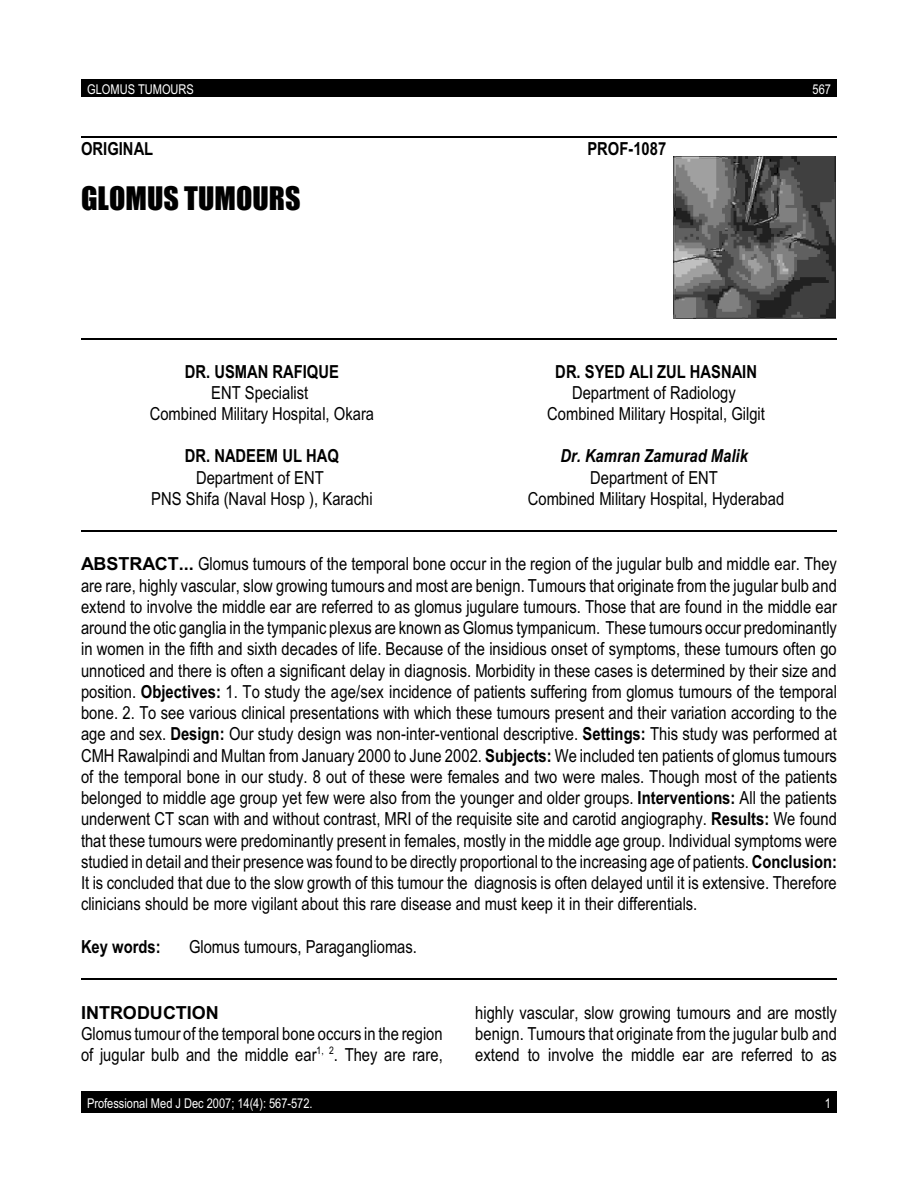
<style>
.page{position:relative;width:918px;height:1188px;background:#fff}
.page>*{position:absolute;margin:0;border:0;box-sizing:border-box;transform-origin:0 0}
.t1{font:30px "Impact";letter-spacing:.005em;color:#000}
.t2{font:18px/21.3px "Arial Narrow";color:#000;text-align:center}
.t3{font:700 18px "Arial Narrow";color:#000}
.t4{font:italic 700 18px "Arial Narrow";letter-spacing:.005em;color:#000}
.t5{font:700 18px "Arial";letter-spacing:.005em;color:#000}
.t6{font:13.5px "Arial Narrow";color:#fff}
.t7{font:10.5px "Arial Narrow";color:#000}
.s1{font-family:"Arial";font-weight:700}
.s2{font-weight:700}
</style>
<div class="page">
<div style="left:81px;top:79px;width:756px;height:18px;background:#000"></div>
<div style="left:81px;top:1092px;width:756px;height:21px;background:#000"></div>
<hr style="left:81px;top:136px;width:756px;height:2px;background:#000">
<hr style="left:81px;top:338px;width:756px;height:2px;background:#000">
<hr style="left:81px;top:530px;width:756px;height:2px;background:#000">
<hr style="left:81px;top:978px;width:756px;height:2px;background:#000">
<img style="left:673px;top:157px;width:162px;height:162px">
<p class="t6" style="left:87px;top:84px;width:108px">GLOMUS TUMOURS</p>
<p class="t6" style="left:813px;top:84px;width:20px">567</p>
<p class="t3" style="left:81px;top:142px;width:74px">ORIGINAL</p>
<p class="t3" style="left:587px;top:142px;width:80px">PROF-1087</p>
<h1 class="t1" style="left:81px;top:186px;width:221px">GLOMUS TUMOURS</h1>
<p class="t3" style="left:185px;top:365px;width:156px">DR. USMAN RAFIQUE</p>
<p class="t2" style="left:150px;top:384px;width:226px">ENT Specialist<br>Combined Military Hospital, Okara</p>
<p class="t3" style="left:185px;top:450px;width:156px">DR. NADEEM UL HAQ</p>
<p class="t2" style="left:151px;top:468px;width:223px">Department of ENT<br>PNS Shifa (Naval Hosp ), Karachi</p>
<p class="t3" style="left:555px;top:365px;width:203px">DR. SYED ALI ZUL HASNAIN</p>
<p class="t2" style="left:547px;top:384px;width:219px">Department of Radiology<br>Combined Military Hospital, Gilgit</p>
<p class="t4" style="left:560px;top:449px;width:189px">Dr. Kamran Zamurad Malik</p>
<p class="t2" style="left:528px;top:468px;width:258px">Department of ENT<br>Combined Military Hospital, Hyderabad</p>
<p class="t2" style="left:81px;top:555px;width:758px;text-align:justify"><span class="s1">ABSTRACT...</span> Glomus tumours of the temporal bone occur in the region of the jugular bulb and middle ear. They are rare, highly vascular, slow growing tumours and most are benign. Tumours that originate from the jugular bulb and extend to involve the middle ear are referred to as glomus jugulare tumours. Those that are found in the middle ear around the otic ganglia in the tympanic plexus are known as Glomus tympanicum. These tumours occur predominantly in women in the fifth and sixth decades of life. Because of the insidious onset of symptoms, these tumours often go unnoticed and there is often a significant delay in diagnosis. Morbidity in these cases is determined by their size and position. <span class="s2">Objectives:</span> 1. To study the age/sex incidence of patients suffering from glomus tumours of the temporal bone. 2. To see various clinical presentations with which these tumours present and their variation according to the age and sex. <span class="s2">Design:</span> Our study design was non-inter-ventional descriptive. <span class="s2">Settings:</span> This study was performed at CMH Rawalpindi and Multan from January 2000 to June 2002. <span class="s2">Subjects:</span> We included ten patients of glomus tumours of the temporal bone in our study. 8 out of these were females and two were males. Though most of the patients belonged to middle age group yet few were also from the younger and older groups. <span class="s2">Interventions:</span> All the patients underwent CT scan with and without contrast, MRI of the requisite site and carotid angiography. <span class="s2">Results:</span> We found that these tumours were predominantly present in females, mostly in the middle age group. Individual symptoms were studied in detail and their presence was found to be directly proportional to the increasing age of patients. <span class="s2">Conclusion:<br></span>It is concluded that due to the slow growth of this tumour the diagnosis is often delayed until it is extensive. Therefore clinicians should be more vigilant about this rare disease and must keep it in their differentials.</p>
<p class="t3" style="left:81px;top:940px;width:81px">Key words:</p>
<p class="t2" style="left:189px;top:937px;width:230px">Glomus tumours, Paragangliomas.</p>
<p class="t5" style="left:81px;top:1006px;width:139px">INTRODUCTION</p>
<p class="t2" style="left:81px;top:1025px;width:363px;text-align:left">Glomus tumour of the temporal bone occurs in the region of jugular bulb and the middle ear . They are rare,</p>
<p class="t7" style="left:317px;top:1046px;width:19px">1, 2</p>
<p class="t2" style="left:475px;top:1003px;width:363px;text-align:justify">highly vascular, slow growing tumours and are mostly benign. Tumours that originate from the jugular bulb and extend to involve the middle ear are referred to as</p>
<p class="t6" style="left:87px;top:1099px;width:227px">Professional Med J Dec 2007; 14(4): 567-572.</p>
<p class="t6" style="left:825px;top:1099px;width:8px">1</p>
</div>
